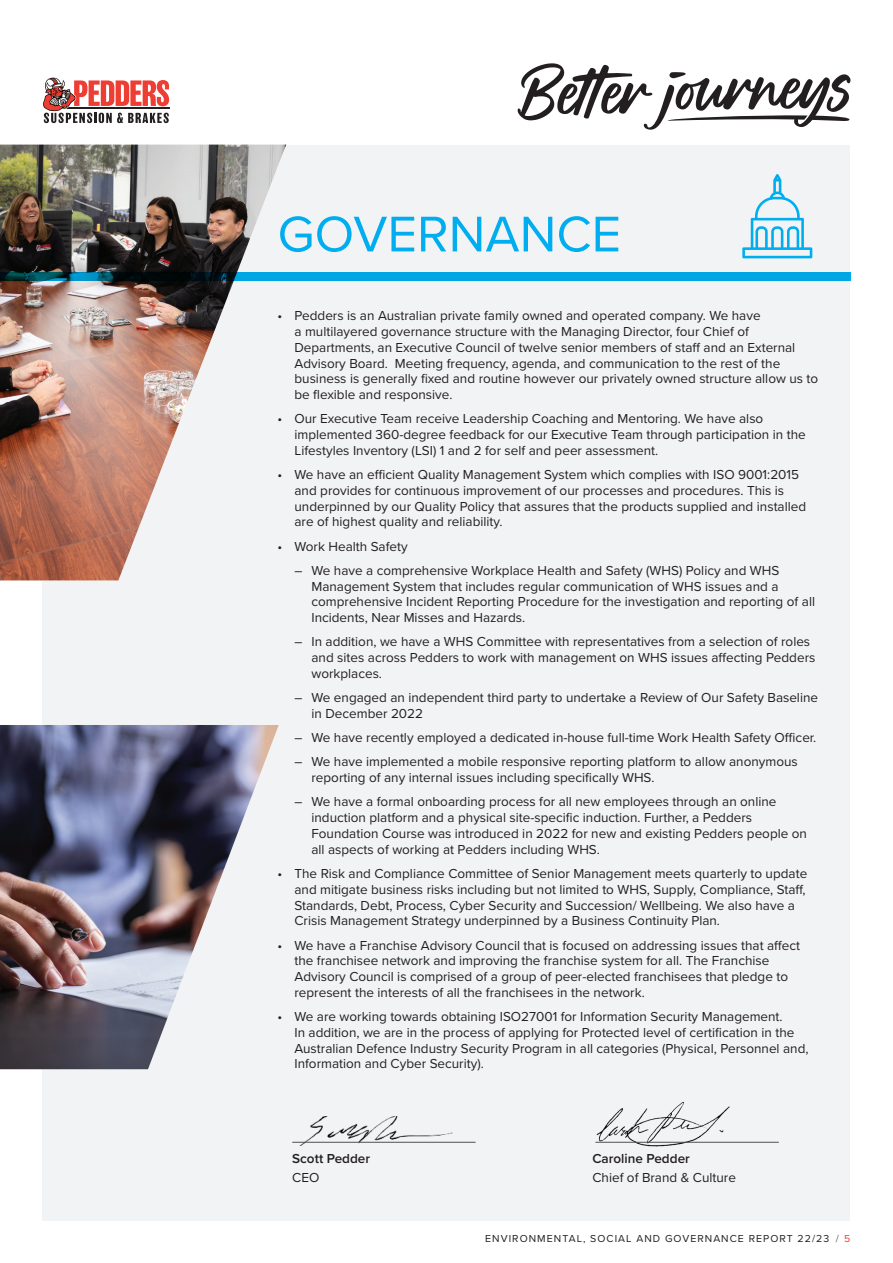
<style>
.page{position:relative;width:893px;height:1263px;background:#fff}
.page>*{position:absolute;margin:0;border:0;box-sizing:border-box;transform-origin:0 0}
.t1{font:51.9px "Proxima Nova";color:#00aeef}
.t2{font:13.5px/15.8px "Proxima Nova";color:#231f20}
.t3{font:600 13.5px "Proxima Nova";color:#231f20}
.t4{font:10.5px "Proxima Nova";letter-spacing:.1em;color:#231f20}
.s1{color:#57585a}
.s2{color:#ee3e34}
</style>
<div class="page">
<div style="left:43px;top:145px;width:807px;height:1075px;background:#f2f3f4"></div>
<img style="left:0;top:145px;width:286px;height:435px">
<img style="left:0;top:725px;width:279px;height:344px">
<svg style="left:742px;top:174px;width:70px;height:84px"></svg>
<svg style="left:0;top:272px;width:850px;height:9px;background:#0084b5"></svg>
<svg style="left:43px;top:77px;width:126px;height:46px"></svg>
<svg style="left:517px;top:63px;width:334px;height:67px"></svg>
<img style="left:595px;top:1101px;width:141px;height:46px">
<img style="left:296px;top:1116px;width:164px;height:29px">
<hr style="left:292px;top:1142px;width:184px;height:1px;background:#535152">
<hr style="left:595px;top:1142px;width:184px;height:1px;background:#535152">
<h1 class="t1" style="left:277px;top:195px;width:345px">GOVERNANCE</h1>
<p class="t2" style="left:294px;top:307px;width:525px;text-indent:-17px">• Pedders is an Australian private family owned and operated company. We have<br>a multilayered governance structure with the Managing Director, four Chief of Departments, an Executive Council of twelve senior members of staff and an External Advisory Board. Meeting frequency, agenda, and communication to the rest of the business is generally fixed and routine however our privately owned structure allow us to be flexible and responsive.</p>
<p class="t2" style="left:294px;top:410px;width:513px;text-indent:-17px">• Our Executive Team receive Leadership Coaching and Mentoring. We have also implemented 360-degree feedback for our Executive Team through participation in the<br>Lifestyles Inventory (LSI) 1 and 2 for self and peer assessment.</p>
<p class="t2" style="left:294px;top:466px;width:513px;text-indent:-17px">• We have an efficient Quality Management System which complies with ISO 9001:2015 and provides for continuous improvement of our processes and procedures. This is underpinned by our Quality Policy that assures that the products supplied and installed are of highest quality and reliability.</p>
<p class="t2" style="left:277px;top:538px;width:132px">• Work Health Safety</p>
<p class="t2" style="left:311px;top:562px;width:505px;text-indent:-17px">– We have a comprehensive Workplace Health and Safety (WHS) Policy and WHS Management System that includes regular communication of WHS issues and a comprehensive Incident Reporting Procedure for the investigation and reporting of all Incidents, Near Misses and Hazards.</p>
<p class="t2" style="left:311px;top:633px;width:505px;text-indent:-17px">– In addition, we have a WHS Committee with representatives from a selection of roles and sites across Pedders to work with management on WHS issues affecting Pedders workplaces.</p>
<p class="t2" style="left:311px;top:689px;width:508px;text-indent:-17px">– We engaged an independent third party to undertake a Review of Our Safety Baseline in December 2022</p>
<p class="t2" style="left:294px;top:729px;width:523px">– We have recently employed a dedicated in-house full-time Work Health Safety Officer.</p>
<p class="t2" style="left:311px;top:753px;width:488px;text-indent:-17px">– We have implemented a mobile responsive reporting platform to allow anonymous reporting of any internal issues including specifically WHS.</p>
<p class="t2" style="left:311px;top:793px;width:497px;text-indent:-17px">– We have a formal onboarding process for all new employees through an online induction platform and a physical site-specific induction. Further, a Pedders Foundation Course was introduced in 2022 for new and existing Pedders people on all aspects of working at Pedders including WHS.</p>
<p class="t2" style="left:294px;top:865px;width:514px;text-indent:-17px">• The Risk and Compliance Committee of Senior Management meets quarterly to update and mitigate business risks including but not limited to WHS, Supply, Compliance, Staff, Standards, Debt, Process, Cyber Security and Succession/ Wellbeing. We also have a Crisis Management Strategy underpinned by a Business Continuity Plan.</p>
<p class="t2" style="left:294px;top:936px;width:507px;text-indent:-17px">• We have a Franchise Advisory Council that is focused on addressing issues that affect the franchisee network and improving the franchise system for all. The Franchise Advisory Council is comprised of a group of peer-elected franchisees that pledge to represent the interests of all the franchisees in the network.</p>
<p class="t2" style="left:294px;top:1008px;width:516px;text-indent:-17px">• We are working towards obtaining ISO27001 for Information Security Management.<br>In addition, we are in the process of applying for Protected level of certification in the Australian Defence Industry Security Program in all categories (Physical, Personnel and, Information and Cyber Security).</p>
<p class="t3" style="left:292px;top:1149px;width:79px">Scott Pedder</p>
<p class="t2" style="left:292px;top:1168px;width:29px">CEO</p>
<p class="t3" style="left:592px;top:1149px;width:99px">Caroline Pedder</p>
<p class="t2" style="left:592px;top:1168px;width:145px">Chief of Brand &amp; Culture</p>
<p class="t4" style="left:485px;top:1231px;width:367px">ENVIRONMENTAL, SOCIAL AND GOVERNANCE REPORT 22/23 <span class="s1">/</span> <span class="s2">5</span></p>
</div>
